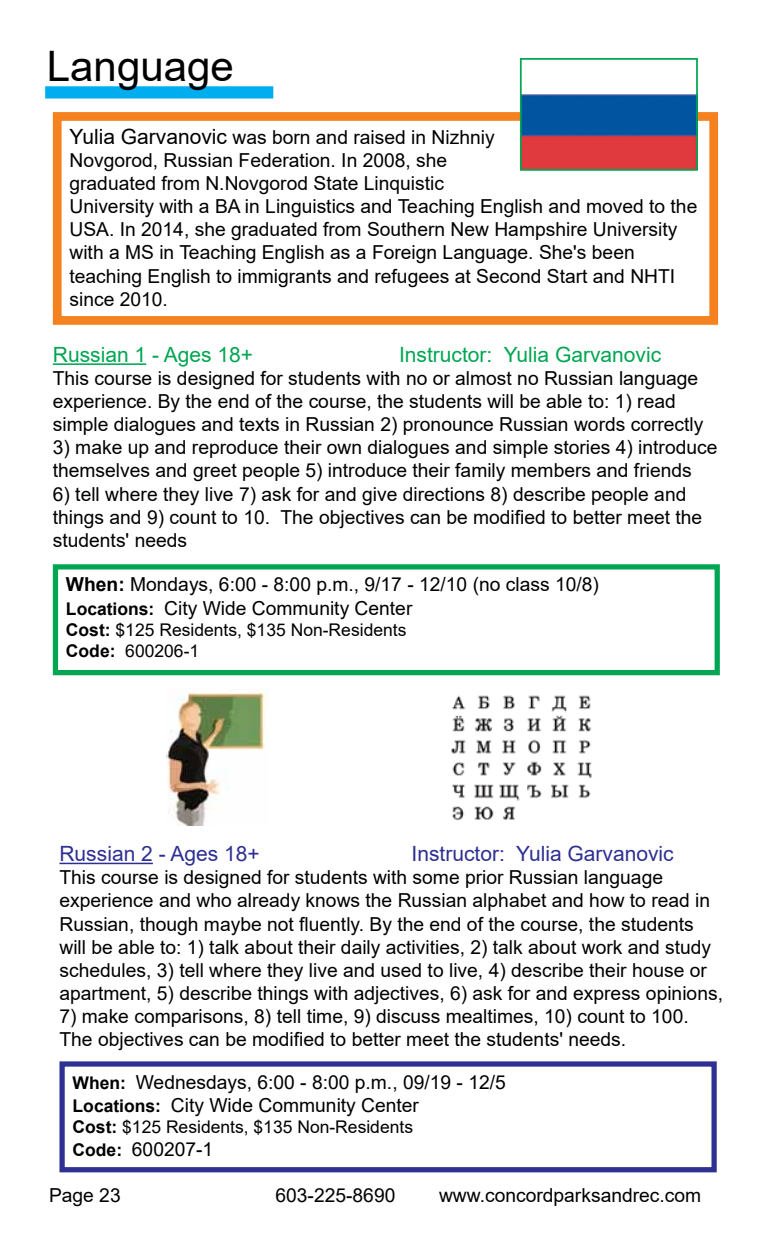
<style>
.page{position:relative;width:772px;height:1260px;background:#fff}
.page>*{position:absolute;margin:0;border:0;box-sizing:border-box;transform-origin:0 0}
.t1{font:42px "Arial";color:#000}
.t2{font:21px "Arial";color:#2e3092}
.t3{font:21px "Arial";color:#00a651}
.t4{font:19.25px/23.1px "Arial";color:#000}
.t5{font:17.5px/21px "Arial";color:#000}
.s1{font-size:21px}
.s2{font-weight:700}
.s3{font-weight:700;font-size:17.5px}
</style>
<div class="page">
<hr style="left:59px;top:863px;width:94px;height:1px;background:#2e3092">
<div style="left:59px;top:1061px;width:658px;height:111px;border:5px solid #2e3092"></div>
<div style="left:53px;top:112px;width:665px;height:213px;border:9px solid #f58220"></div>
<hr style="left:53px;top:363px;width:93px;height:2px;background:#00a651">
<div style="left:45px;top:86px;width:228px;height:13px;background:#00aeef"></div>
<div style="left:53px;top:564px;width:667px;height:111px;border:5px solid #00a651"></div>
<img style="left:523px;top:94px;width:172px;height:74px">
<div style="left:520px;top:58px;width:178px;height:113px;border:2px solid #00a651"></div>
<img style="left:166px;top:691px;width:101px;height:134px">
<img style="left:451px;top:695px;width:141px;height:126px">
<h1 class="t1" style="left:47px;top:38px;width:188px">Language</h1>
<p class="t4" style="left:69px;top:126px;width:629px"><span class="s1">Yulia Garvanovic</span> was born and raised in Nizhniy<br>Novgorod, Russian Federation. In 2008, she<br>graduated from N.Novgorod State Linquistic<br>University with a BA in Linguistics and Teaching English and moved to the USA. In 2014, she graduated from Southern New Hampshire University with a MS in Teaching English as a Foreign Language. She's been teaching English to immigrants and refugees at Second Start and NHTI since 2010.</p>
<p class="t3" style="left:53px;top:340px;width:202px">Russian 1 - Ages 18+</p>
<p class="t3" style="left:399px;top:340px;width:264px">Instructor: Yulia Garvanovic</p>
<p class="t4" style="left:53px;top:367px;width:652px">This course is designed for students with no or almost no Russian language experience. By the end of the course, the students will be able to: 1) read simple dialogues and texts in Russian 2) pronounce Russian words correctly</p>
<p class="t4" style="left:53px;top:436px;width:666px">3) make up and reproduce their own dialogues and simple stories 4) introduce themselves and greet people 5) introduce their family members and friends</p>
<p class="t4" style="left:53px;top:482px;width:651px">6) tell where they live 7) ask for and give directions 8) describe people and things and 9) count to 10. The objectives can be modified to better meet the students' needs</p>
<p class="t4" style="left:66px;top:573px;width:534px"><span class="s2">When:</span> Mondays, 6:00 - 8:00 p.m., 9/17 - 12/10 (no class 10/8)<br><span class="s3">Locations:</span> City Wide Community Center</p>
<p class="t5" style="left:66px;top:619px;width:342px"><span class="s2">Cost:</span> $125 Residents, $135 Non-Residents<br><span class="s2">Code:</span> 600206-1</p>
<p class="t2" style="left:59px;top:839px;width:202px">Russian 2 - Ages 18+</p>
<p class="t2" style="left:411px;top:839px;width:264px">Instructor: Yulia Garvanovic</p>
<p class="t4" style="left:59px;top:866px;width:665px">This course is designed for students with some prior Russian language experience and who already knows the Russian alphabet and how to read in Russian, though maybe not fluently. By the end of the course, the students will be able to: 1) talk about their daily activities, 2) talk about work and study schedules, 3) tell where they live and used to live, 4) describe their house or apartment, 5) describe things with adjectives, 6) ask for and express opinions,</p>
<p class="t4" style="left:59px;top:1004px;width:631px">7) make comparisons, 8) tell time, 9) discuss mealtimes, 10) count to 100.<br>The objectives can be modified to better meet the students' needs.</p>
<p class="t4" style="left:73px;top:1070px;width:435px"><span class="s3">When:</span> Wednesdays, 6:00 - 8:00 p.m., 09/19 - 12/5<br><span class="s3">Locations:</span> City Wide Community Center</p>
<p class="t5" style="left:73px;top:1116px;width:342px"><span class="s2">Cost:</span> $125 Residents, $135 Non-Residents</p>
<p class="t4" style="left:73px;top:1137px;width:142px"><span class="s3">Code:</span> 600207-1</p>
<p class="t4" style="left:49px;top:1183px;width:73px">Page 23</p>
<p class="t4" style="left:275px;top:1183px;width:121px">603-225-8690</p>
<p class="t4" style="left:439px;top:1183px;width:264px">www.concordparksandrec.com</p>
</div>
